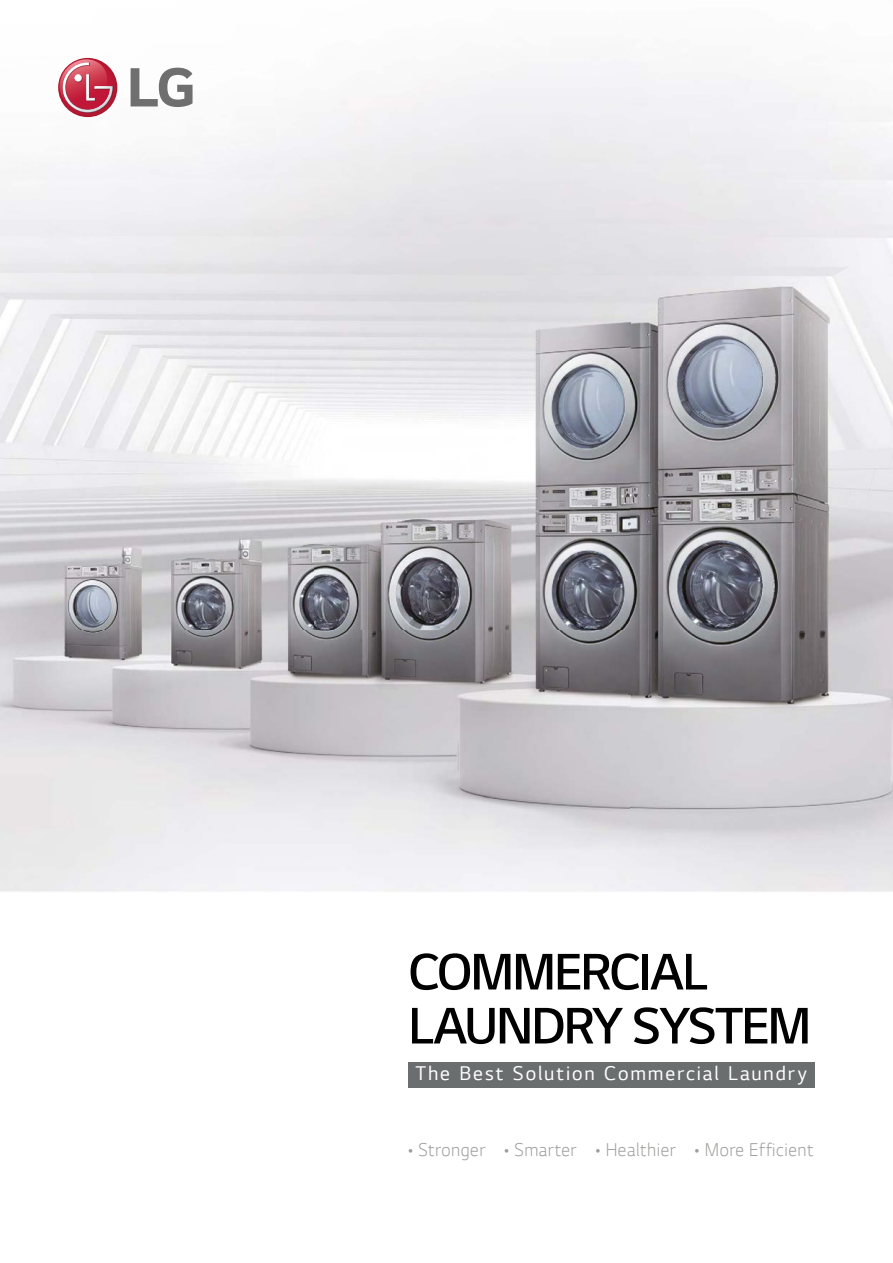
<style>
.page{position:relative;width:893px;height:1263px;background:#fff}
.page>*{position:absolute;margin:0;border:0;box-sizing:border-box;transform-origin:0 0}
.t1{font:600 54px/54px "LG Smart";letter-spacing:-.04em;color:#000}
.t2{font:20.85px "LG Smart";letter-spacing:.09em;color:#fff}
.t3{font:300 19.5px "LG Smart";letter-spacing:.03em;color:#9d9d9c;scale:.95 1}
</style>
<div class="page">
<div style="left:408px;top:1062px;width:406px;height:25px;background:#6b6e6e"></div>
<img style="left:0;top:57px;width:893px;height:835px">
<svg style="left:131px;top:68px;width:62px;height:39px"></svg>
<div style="left:58px;top:58px;width:59px;height:59px;background:#b01831;border-radius:30px"></div>
<svg style="left:57px;top:59px;width:57px;height:54px"></svg>
<h1 class="t1" style="left:408px;top:943px;width:405px">COMMERCIAL<br>LAUNDRY SYSTEM</h1>
<p class="t2" style="left:416px;top:1059px;width:393px">The Best Solution Commercial Laundry</p>
<p class="t3" style="left:408px;top:1137px;width:428px">• Stronger • Smarter • Healthier • More Efficient</p>
</div>
